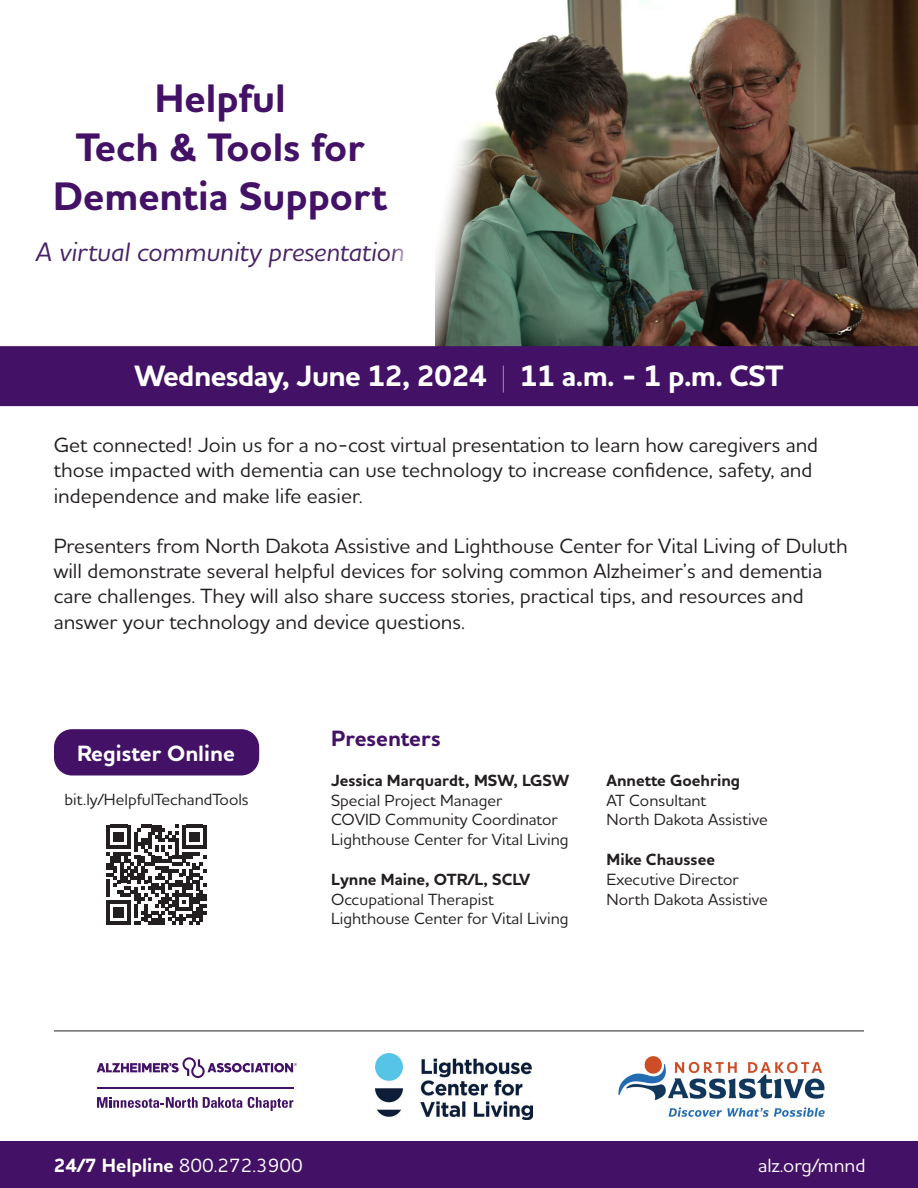
<style>
.page{position:relative;width:918px;height:1188px;background:#fff}
.page>*{position:absolute;margin:0;border:0;box-sizing:border-box;transform-origin:0 0}
.t1{font:700 40.5px/48.6px "Houschka Alt Pro";color:#431266;text-align:center}
.t2{font:700 30px "Houschka Alt Pro";letter-spacing:-.02em;color:#fff}
.t3{font:italic 500 27px "Houschka Alt Pro";color:#472265}
.t4{font:700 22.5px "Houschka Alt Pro";color:#fff}
.t5{font:700 22.5px "Houschka Alt Pro";color:#431266}
.t6{font:500 21px/25.2px "Houschka Alt Pro";color:#231f20}
.t7{font:700 19.5px "Houschka Alt Pro";color:#fff}
.t8{font:500 19.5px "Houschka Alt Pro";color:#fff}
.t9{font:500 16.5px/19.8px "Houschka Alt Pro";color:#231f20}
.s1{font-weight:100}
.s2{font-weight:700}
.s3{font-weight:500}
</style>
<div class="page">
<img style="left:519px;top:0;width:399px;height:346px">
<div style="left:0;top:1142px;width:918px;height:46px;background:#431266"></div>
<svg style="left:435px;top:47px;width:84px;height:299px"></svg>
<div style="left:0;top:346px;width:918px;height:60px;background:#431266"></div>
<div style="left:54px;top:729px;width:205px;height:46px;background:#431266;border-radius:18px"></div>
<hr style="left:54px;top:1031px;width:810px;height:1px;background:#231f20">
<hr style="left:97px;top:1087px;width:196px;height:2px;background:#431266">
<svg style="left:97px;top:1097px;width:145px;height:11px"></svg>
<svg style="left:248px;top:1097px;width:45px;height:14px"></svg>
<svg style="left:97px;top:1057px;width:200px;height:21px"></svg>
<svg style="left:107px;top:825px;width:100px;height:100px"></svg>
<img style="left:376px;top:1054px;width:156px;height:65px">
<img style="left:618px;top:1056px;width:207px;height:61px">
<h1 class="t1" style="left:53px;top:75px;width:336px">Helpful<br>Tech &amp; Tools for<br>Dementia Support</h1>
<h2 class="t3" style="left:36px;top:234px;width:370px">A virtual community presentation</h2>
<h3 class="t2" style="left:135px;top:356px;width:650px">Wednesday, June 12, 2024 <span class="s1">|</span> 11 a.m. - 1 p.m. CST</h3>
<p class="t6" style="left:54px;top:432px;width:766px">Get connected! Join us for a no-cost virtual presentation to learn how caregivers and those impacted with dementia can use technology to increase confidence, safety, and independence and make life easier.</p>
<p class="t6" style="left:54px;top:533px;width:796px">Presenters from North Dakota Assistive and Lighthouse Center for Vital Living of Duluth will demonstrate several helpful devices for solving common Alzheimer’s and dementia care challenges. They will also share success stories, practical tips, and resources and answer your technology and device questions.</p>
<p class="t4" style="left:77px;top:739px;width:159px">Register Online</p>
<p class="t9" style="left:64px;top:789px;width:186px">bit.ly/HelpfulTechandTools</p>
<p class="t5" style="left:331px;top:724px;width:111px">Presenters</p>
<p class="t9" style="left:331px;top:770px;width:240px"><span class="s2">Jessica Marquardt, MSW, LGSW<br></span>Special Project Manager<br>COVID Community Coordinator<br>Lighthouse Center for Vital Living</p>
<p class="t9" style="left:331px;top:869px;width:239px"><span class="s2">Lynne Maine, OTR/L, SCLV<br></span>Occupational Therapist<br>Lighthouse Center for Vital Living</p>
<p class="t9" style="left:607px;top:770px;width:163px"><span class="s2">Annette Goehring<br></span>AT Consultant<br>North Dakota Assistive</p>
<p class="t9" style="left:607px;top:849px;width:163px"><span class="s2">Mike Chaussee<br></span>Executive Director<br>North Dakota Assistive</p>
<p class="t7" style="left:54px;top:1153px;width:251px">24/7 Helpline <span class="s3">800.272.3900</span></p>
<p class="t8" style="left:758px;top:1153px;width:109px">alz.org/mnnd</p>
</div>
